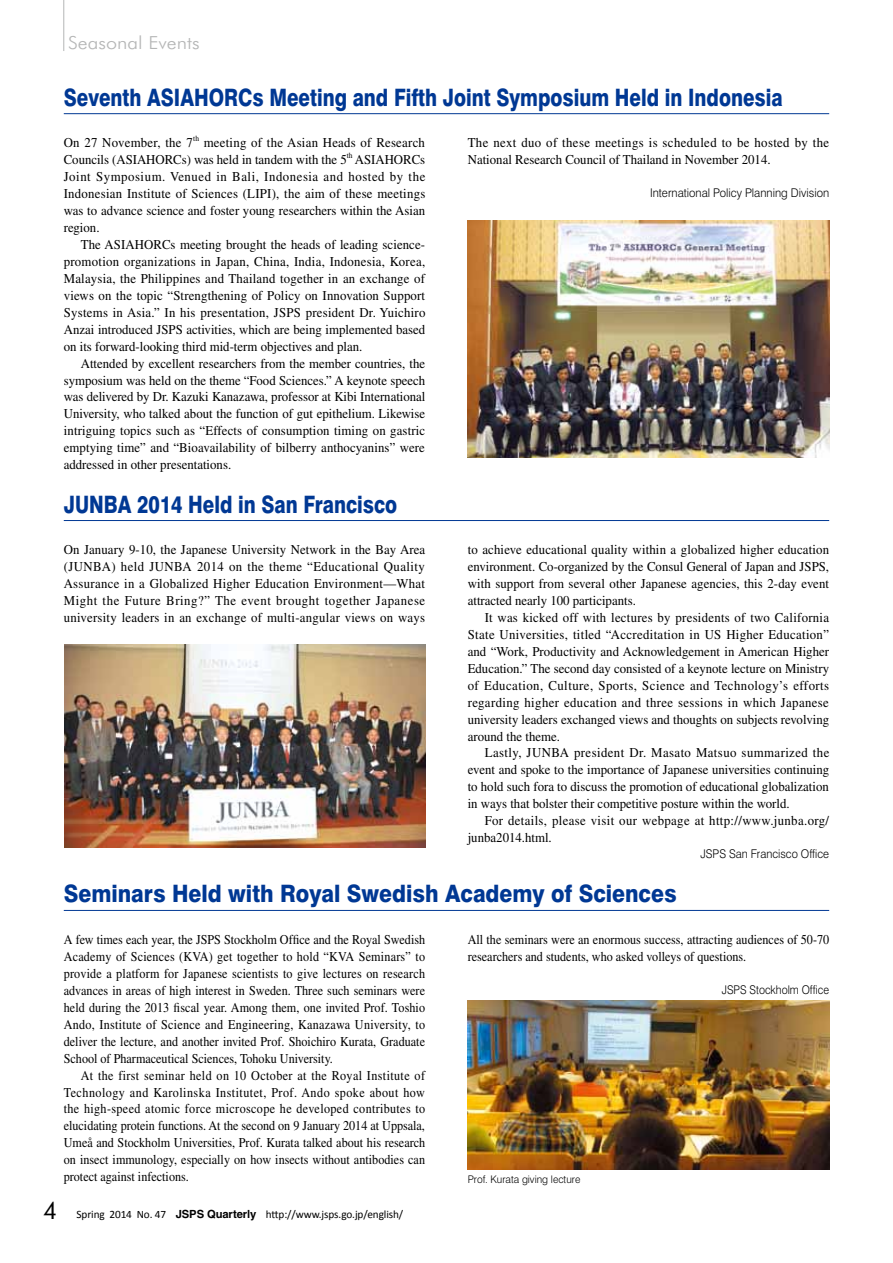
<style>
.page{position:relative;width:893px;height:1263px;background:#fff}
.page>*{position:absolute;margin:0;border:0;box-sizing:border-box;transform-origin:0 0}
.t1{font:800 24px "Swiss 721 BT";color:#003894;scale:.8 1}
.t2{font:800 24px "Swiss 721 BT";color:#003894;scale:.9 1}
.t3{font:300 18px "Futura BT";color:#b5b6b6;scale:1.1 1}
.t4{font:13.5px/17px "Times";color:#000;text-align:justify;scale:.95 1}
.t5{font:13.5px/17px "Times";color:#000;text-align:justify;scale:.9 1}
.t6{font:13.5px/17px "Times";letter-spacing:.025em;color:#000;scale:.95 1}
.t7{font:13.5px "Times";letter-spacing:.02em;color:#000;scale:.95 1}
.t8{font:300 12px "Swiss 721 BT";color:#000;scale:.95 1}
.t9{font:300 12px "Swiss 721 BT";color:#000;scale:.93 1}
.t10{font:300 12px "Swiss 721 BT";color:#000;scale:.9 1}
.t11{font:11.25px "Calibri";letter-spacing:-.01em;color:#000}
.t12{font:300 10.5px "Swiss 721 BT";color:#000}
.t13{font:7.8px "Times";color:#000;scale:.95 1}
.s1{font-family:"Futura BT";font-size:24px}
.s2{font-family:"Helvetica";font-weight:700}
</style>
<div class="page">
<hr style="left:64px;top:910px;width:765px;height:1px;background:#003894">
<img style="left:468px;top:1000px;width:361px;height:170px">
<hr style="left:63px;top:0;width:1px;height:51px;background:#b5b6b6">
<hr style="left:64px;top:113px;width:765px;height:1px;background:#003894">
<hr style="left:64px;top:520px;width:765px;height:1px;background:#003894">
<img style="left:468px;top:221px;width:361px;height:237px">
<img style="left:64px;top:644px;width:361px;height:204px">
<h2 class="t3" style="left:68px;top:32px;width:121px">Seasonal Events</h2>
<h1 class="t1" style="left:64px;top:82px;width:900px">Seventh ASIAHORCs Meeting and Fifth Joint Symposium Held in Indonesia</h1>
<p class="t7" style="left:64px;top:135px;width:137px">On 27 November, the 7</p>
<p class="t13" style="left:193px;top:134px;width:8px">th</p>
<p class="t4" style="left:64px;top:134px;width:382px;text-indent:140px">meeting of the Asian Heads of Research<br>Councils (ASIAHORCs) was held in tandem with the 5</p>
<p class="t13" style="left:347px;top:151px;width:8px">th</p>
<p class="t4" style="left:64px;top:151px;width:382px;text-indent:291px">ASIAHORCs Joint Symposium. Venued in Bali, Indonesia and hosted by the Indonesian Institute of Sciences (LIPI), the aim of these meetings was to advance science and foster young researchers within the Asian region.</p>
<p class="t4" style="left:64px;top:236px;width:382px;text-indent:17px">The ASIAHORCs meeting brought the heads of leading science&shy;promotion organizations in Japan, China, India, Indonesia, Korea, Malaysia, the Philippines and Thailand together in an exchange of views on the topic “Strengthening of Policy on Innovation Support Systems in Asia.” In his presentation, JSPS president Dr. Yuichiro Anzai introduced JSPS activities, which are being implemented based on its forward-looking third mid-term objectives and plan.</p>
<p class="t4" style="left:64px;top:354px;width:382px;text-indent:17px">Attended by excellent researchers from the member countries, the symposium was held on the theme “Food Sciences.” A keynote speech was delivered by Dr. Kazuki Kanazawa, professor at Kibi International University, who talked about the function of gut epithelium. Likewise intriguing topics such as “Effects of consumption timing on gastric emptying time” and “Bioavailability of bilberry anthocyanins” were addressed in other presentations.</p>
<h1 class="t1" style="left:64px;top:489px;width:418px">JUNBA 2014 Held in San Francisco</h1>
<p class="t4" style="left:64px;top:541px;width:382px">On January 9-10, the Japanese University Network in the Bay Area (JUNBA) held JUNBA 2014 on the theme “Educational Quality Assurance in a Globalized Higher Education Environment—What Might the Future Bring?” The event brought together Japanese university leaders in an exchange of multi-angular views on ways</p>
<p class="t4" style="left:468px;top:134px;width:382px">The next duo of these meetings is scheduled to be hosted by the<br>National Research Council of Thailand in November 2014.</p>
<p class="t8" style="left:650px;top:185px;width:190px">International Policy Planning Division</p>
<p class="t4" style="left:468px;top:541px;width:382px">to achieve educational quality within a globalized higher education environment. Co-organized by the Consul General of Japan and JSPS, with support from several other Japanese agencies, this 2-day event attracted nearly 100 participants.</p>
<p class="t4" style="left:468px;top:609px;width:382px;text-indent:17px">It was kicked off with lectures by presidents of two California State Universities, titled “Accreditation in US Higher Education” and “Work, Productivity and Acknowledgement in American Higher Education.” The second day consisted of a keynote lecture on Ministry of Education, Culture, Sports, Science and Technology’s efforts regarding higher education and three sessions in which Japanese university leaders exchanged views and thoughts on subjects revolving around the theme.</p>
<p class="t4" style="left:468px;top:744px;width:382px;text-indent:17px">Lastly, JUNBA president Dr. Masato Matsuo summarized the event and spoke to the importance of Japanese universities continuing to hold such fora to discuss the promotion of educational globalization in ways that bolster their competitive posture within the world.</p>
<p class="t6" style="left:468px;top:812px;width:382px;text-indent:17px">For details, please visit our webpage at http://www.junba.org/ junba2014.html.</p>
<p class="t9" style="left:700px;top:847px;width:140px">JSPS San Francisco Office</p>
<h1 class="t2" style="left:64px;top:879px;width:682px">Seminars Held with Royal Swedish Academy of Sciences</h1>
<p class="t5" style="left:64px;top:931px;width:403px">A few times each year, the JSPS Stockholm Office and the Royal Swedish Academy of Sciences (KVA) get together to hold “KVA Seminars” to provide a platform for Japanese scientists to give lectures on research advances in areas of high interest in Sweden. Three such seminars were held during the 2013 fiscal year. Among them, one invited Prof. Toshio Ando, Institute of Science and Engineering, Kanazawa University, to deliver the lecture, and another invited Prof. Shoichiro Kurata, Graduate School of Pharmaceutical Sciences, Tohoku University.</p>
<p class="t5" style="left:64px;top:1066px;width:403px;text-indent:17px">At the first seminar held on 10 October at the Royal Institute of Technology and Karolinska Institutet, Prof. Ando spoke about how the high-speed atomic force microscope he developed contributes to elucidating protein functions. At the second on 9 January 2014 at Uppsala, Umeå and Stockholm Universities, Prof. Kurata talked about his research on insect immunology, especially on how insects without antibodies can protect against infections.</p>
<p class="t11" style="left:43px;top:1207px;width:361px"><span class="s1">4</span> Spring 2014 No. 47 <span class="s2">JSPS Quarterly</span> http://www.jsps.go.jp/english/</p>
<p class="t5" style="left:468px;top:931px;width:403px">All the seminars were an enormous success, attracting audiences of 50-70 researchers and students, who asked volleys of questions.</p>
<p class="t10" style="left:722px;top:982px;width:121px">JSPS Stockholm Office</p>
<p class="t12" style="left:468px;top:1173px;width:114px">Prof. Kurata giving lecture</p>
</div>
